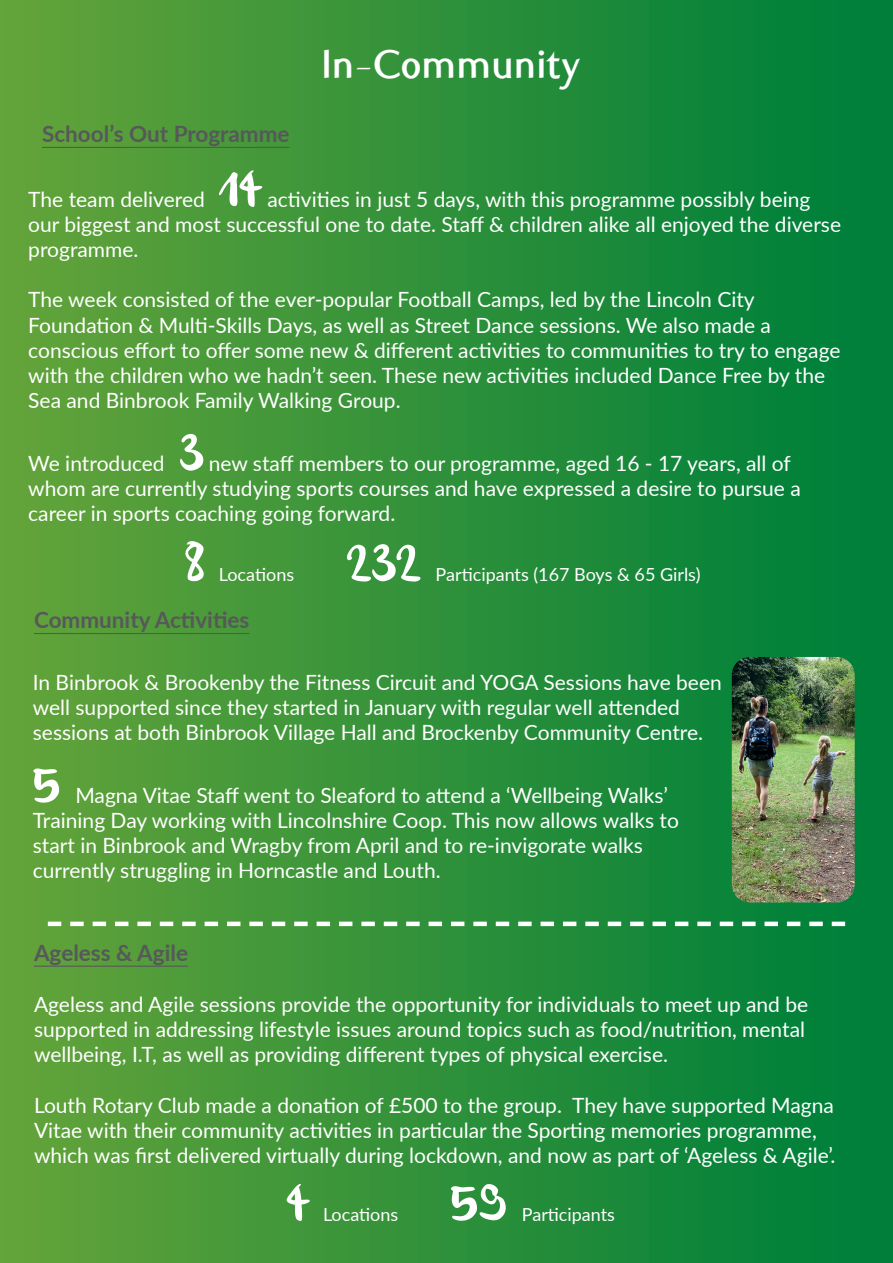
<style>
.page{position:relative;width:893px;height:1263px;background:#fff}
.page>*{position:absolute;margin:0;border:0;box-sizing:border-box;transform-origin:0 0}
.t1{font:52.5px "olivier";color:#fff}
.t2{font:51.9px "olivier";color:#fff}
.t3{font:700 46.5px "Ela Sans";color:#fff}
.t4{font:700 22.5px "Lato";color:#57585a}
.t5{font:21px/25.2px "Lato";color:#fff}
.t6{font:18px "Lato";color:#fff}
</style>
<div class="page">
<div style="left:0;top:0;width:893px;height:1263px;background:linear-gradient(to right,#64a43a,#007e3a)"></div>
<hr style="left:42px;top:147px;width:248px;height:1px;background:#57585a">
<svg style="left:48px;top:922px;width:797px;height:4px"></svg>
<hr style="left:34px;top:966px;width:154px;height:1px;background:#57585a">
<hr style="left:34px;top:633px;width:215px;height:1px;background:#57585a">
<img style="left:732px;top:657px;width:123px;height:245px">
<p class="t4" style="left:42px;top:117px;width:249px">School’s Out Programme</p>
<p class="t3" style="left:321px;top:39px;width:261px">In-Community</p>
<p class="t2" style="left:219px;top:160px;width:44px">14</p>
<p class="t5" style="left:28px;top:185px;width:178px">The team delivered</p>
<p class="t5" style="left:28px;top:185px;width:814px;text-indent:239px">activities in just 5 days, with this programme possibly being our biggest and most successful one to date. Staff &amp; children alike all enjoyed the diverse programme.</p>
<p class="t5" style="left:28px;top:286px;width:728px">The week consisted of the ever-popular Football Camps, led by the Lincoln City</p>
<p class="t5" style="left:28px;top:311px;width:744px">Foundation &amp; Multi-Skills Days, as well as Street Dance sessions. We also made a</p>
<p class="t5" style="left:28px;top:337px;width:814px">conscious effort to offer some new &amp; different activities to communities to try to engage with the children who we hadn’t seen. These new activities included Dance Free by the<br>Sea and Binbrook Family Walking Group.</p>
<p class="t2" style="left:179px;top:424px;width:26px">3</p>
<p class="t5" style="left:28px;top:449px;width:138px">We introduced</p>
<p class="t5" style="left:28px;top:449px;width:774px;text-indent:180px">new staff members to our programme, aged 16 - 17 years, all of whom are currently studying sports courses and have expressed a desire to pursue a</p>
<p class="t5" style="left:28px;top:500px;width:368px">career in sports coaching going forward.</p>
<p class="t1" style="left:184px;top:534px;width:23px">8</p>
<p class="t6" style="left:219px;top:562px;width:77px">Locations</p>
<p class="t4" style="left:34px;top:604px;width:217px">Community Activities</p>
<p class="t1" style="left:346px;top:534px;width:76px">232</p>
<p class="t6" style="left:436px;top:562px;width:266px">Participants (167 Boys &amp; 65 Girls)</p>
<p class="t5" style="left:33px;top:669px;width:690px">In Binbrook &amp; Brookenby the Fitness Circuit and YOGA Sessions have been well supported since they started in January with regular well attended</p>
<p class="t5" style="left:33px;top:719px;width:672px">sessions at both Binbrook Village Hall and Brockenby Community Centre.</p>
<p class="t2" style="left:33px;top:756px;width:29px">5</p>
<p class="t5" style="left:33px;top:781px;width:648px;text-indent:43px">Magna Vitae Staff went to Sleaford to attend a ‘Wellbeing Walks’<br>Training Day working with Lincolnshire Coop. This now allows walks to start in Binbrook and Wragby from April and to re-invigorate walks</p>
<p class="t5" style="left:33px;top:857px;width:409px">currently struggling in Horncastle and Louth.</p>
<p class="t4" style="left:34px;top:936px;width:155px">Ageless &amp; Agile</p>
<p class="t5" style="left:34px;top:991px;width:776px">Ageless and Agile sessions provide the opportunity for individuals to meet up and be supported in addressing lifestyle issues around topics such as food/nutrition, mental wellbeing, I.T, as well as providing different types of physical exercise.</p>
<p class="t5" style="left:34px;top:1091px;width:803px">Louth Rotary Club made a donation of £500 to the group. They have supported Magna<br>Vitae with their community activities in particular the Sporting memories programme, which was first delivered virtually during lockdown, and now as part of ‘Ageless &amp; Agile’.</p>
<p class="t1" style="left:287px;top:1173px;width:24px">4</p>
<p class="t6" style="left:323px;top:1201px;width:77px">Locations</p>
<p class="t1" style="left:450px;top:1173px;width:58px">59</p>
<p class="t6" style="left:522px;top:1201px;width:95px">Participants</p>
</div>
